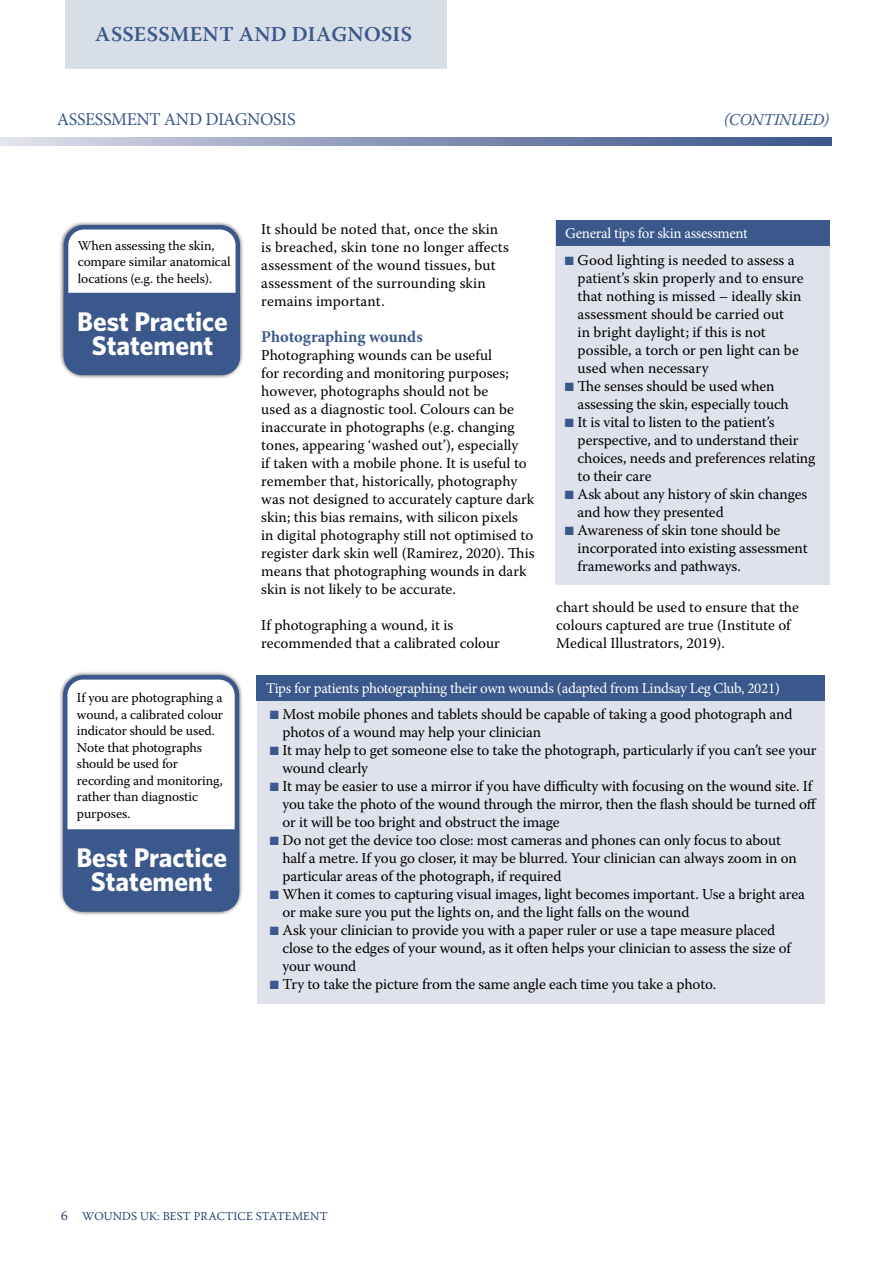
<style>
.page{position:relative;width:893px;height:1263px;background:#fff}
.page>*{position:absolute;margin:0;border:0;box-sizing:border-box;transform-origin:0 0}
.t1{font:700 27px/24px "Whitney";color:#fff;text-align:center}
.t2{font:600 21px "Warnock Pro";letter-spacing:.015em;color:#3a588b}
.t3{font:18px "Minion Pro";letter-spacing:-.02em;color:#3a588b}
.t4{font:700 16.5px "Minion Pro";color:#3a588b}
.t5{font:italic 16.5px "Warnock Pro";letter-spacing:-.015em;color:#3a588b}
.t6{font:15px/18px "Warnock Pro";letter-spacing:-.005em;color:#000}
.t7{font:15px "Minion Pro";letter-spacing:-.02em;color:#fff}
.t8{font:13.5px/16.5px "Warnock Pro";letter-spacing:-.01em;color:#000}
.t9{font:300 12px "Warnock Pro";letter-spacing:.01em;color:#102e65}
.s1{color:#3a588b}
.s2{font-size:13.5px}
</style>
<div class="page">
<svg style="left:0;top:137px;width:830px;height:9px;background:#8995b7"></svg>
<div style="left:65px;top:0;width:381px;height:69px;background:#d8dee8"></div>
<div style="left:60px;top:220px;width:185px;height:159px;background:#000;opacity:.75"></div>
<div style="left:66px;top:227px;width:172px;height:146px;background:#fff;border-radius:18px"></div>
<div style="left:64px;top:225px;width:176px;height:150px;border:4px solid #3a588b;border-radius:18px"></div>
<div style="left:64px;top:293px;width:176px;height:82px;background:#3a588b"></div>
<div style="left:59px;top:670px;width:185px;height:246px;background:#000;opacity:.75"></div>
<div style="left:65px;top:677px;width:172px;height:232px;background:#fff;border-radius:18px"></div>
<div style="left:63px;top:675px;width:176px;height:236px;border:4px solid #3a588b;border-radius:18px"></div>
<div style="left:63px;top:829px;width:176px;height:82px;background:#3a588b"></div>
<div style="left:556px;top:221px;width:274px;height:364px;background:#e0e2eb"></div>
<div style="left:556px;top:220px;width:274px;height:26px;background:#3a588b"></div>
<div style="left:257px;top:675px;width:568px;height:329px;background:#e0e2eb"></div>
<div style="left:256px;top:675px;width:569px;height:26px;background:#3a588b"></div>
<h2 class="t2" style="left:95px;top:21px;width:318px">ASSESSMENT AND DIAGNOSIS</h2>
<p class="t3" style="left:57px;top:107px;width:240px">ASSESSMENT AND DIAGNOSIS</p>
<p class="t5" style="left:724px;top:109px;width:107px">(CONTINUED)</p>
<p class="t8" style="left:78px;top:237px;width:154px">When assessing the skin, compare similar anatomical locations (e.g. the heels).</p>
<h1 class="t1" style="left:77px;top:309px;width:152px">Best Practice<br>Statement</h1>
<p class="t8" style="left:77px;top:689px;width:148px">If you are photographing a wound, a calibrated colour indicator should be used.<br>Note that photographs should be used for recording and monitoring, rather than diagnostic purposes.</p>
<h1 class="t1" style="left:76px;top:845px;width:152px">Best Practice<br>Statement</h1>
<p class="t6" style="left:261px;top:220px;width:249px">It should be noted that, once the skin is breached, skin tone no longer affects assessment of the wound tissues, but assessment of the surrounding skin remains important.</p>
<p class="t4" style="left:261px;top:325px;width:163px">Photographing wounds</p>
<p class="t6" style="left:261px;top:346px;width:275px">Photographing wounds can be useful<br>for recording and monitoring purposes; however, photographs should not be<br>used as a diagnostic tool. Colours can be inaccurate in photographs (e.g. changing tones, appearing ‘washed out’), especially<br>if taken with a mobile phone. It is useful to remember that, historically, photography was not designed to accurately capture dark skin; this bias remains, with silicon pixels<br>in digital photography still not optimised to register dark skin well (Ramirez, 2020). This means that photographing wounds in dark skin is not likely to be accurate.</p>
<p class="t6" style="left:261px;top:616px;width:240px">If photographing a wound, it is recommended that a calibrated colour</p>
<p class="t7" style="left:565px;top:223px;width:184px">General tips for skin assessment</p>
<p class="t6" style="left:578px;top:250px;width:227px;text-indent:-13px"><span class="s1">■</span> Good lighting is needed to assess a patient’s skin properly and to ensure that nothing is missed – ideally skin assessment should be carried out<br>in bright daylight; if this is not possible, a torch or pen light can be used when necessary</p>
<p class="t6" style="left:578px;top:376px;width:213px;text-indent:-13px"><span class="s1">■</span> The senses should be used when assessing the skin, especially touch</p>
<p class="t6" style="left:578px;top:412px;width:239px;text-indent:-13px"><span class="s1">■</span> It is vital to listen to the patient’s perspective, and to understand their choices, needs and preferences relating to their care</p>
<p class="t6" style="left:578px;top:484px;width:231px;text-indent:-13px"><span class="s1">■</span> Ask about any history of skin changes and how they presented</p>
<p class="t6" style="left:578px;top:520px;width:232px;text-indent:-13px"><span class="s1">■</span> Awareness of skin tone should be incorporated into existing assessment frameworks and pathways.</p>
<p class="t6" style="left:556px;top:598px;width:244px">chart should be used to ensure that the colours captured are true (Institute of<br>Medical Illustrators, 2019).</p>
<p class="t7" style="left:266px;top:678px;width:516px">Tips for patients photographing their own wounds (adapted from Lindsay Leg Club, 2021)</p>
<p class="t6" style="left:282px;top:705px;width:511px;text-indent:-13px"><span class="s1">■</span> Most mobile phones and tablets should be capable of taking a good photograph and photos of a wound may help your clinician</p>
<p class="t6" style="left:282px;top:741px;width:536px;text-indent:-13px"><span class="s1">■</span> It may help to get someone else to take the photograph, particularly if you can’t see your wound clearly</p>
<p class="t6" style="left:282px;top:777px;width:536px;text-indent:-13px"><span class="s1">■</span> It may be easier to use a mirror if you have difficulty with focusing on the wound site. If you take the photo of the wound through the mirror, then the flash should be turned off or it will be too bright and obstruct the image</p>
<p class="t6" style="left:282px;top:831px;width:516px;text-indent:-13px"><span class="s1">■</span> Do not get the device too close: most cameras and phones can only focus to about half a metre. If you go closer, it may be blurred. Your clinician can always zoom in on particular areas of the photograph, if required</p>
<p class="t6" style="left:282px;top:885px;width:524px;text-indent:-13px"><span class="s1">■</span> When it comes to capturing visual images, light becomes important. Use a bright area or make sure you put the lights on, and the light falls on the wound</p>
<p class="t6" style="left:282px;top:921px;width:510px;text-indent:-13px"><span class="s1">■</span> Ask your clinician to provide you with a paper ruler or use a tape measure placed close to the edges of your wound, as it often helps your clinician to assess the size of your wound</p>
<p class="t6" style="left:270px;top:975px;width:448px"><span class="s1">■</span> Try to take the picture from the same angle each time you take a photo.</p>
<p class="t9" style="left:61px;top:1209px;width:268px"><span class="s2">6</span> WOUNDS UK: BEST PRACTICE STATEMENT</p>
</div>
